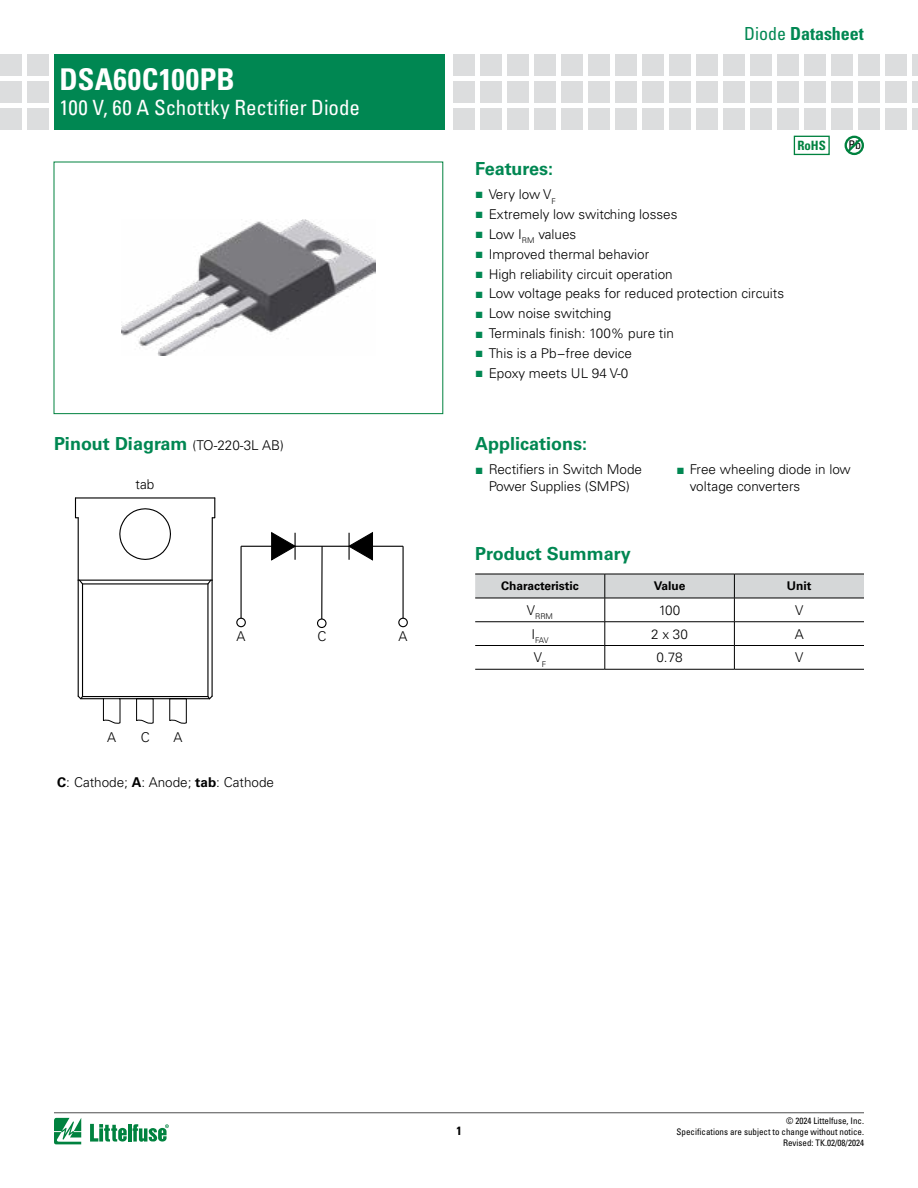
<style>
.page{position:relative;width:918px;height:1188px;background:#fff}
.page>*{position:absolute;margin:0;border:0;box-sizing:border-box;transform-origin:0 0}
.t1{font:700 condensed 30px "Univers LT Std";letter-spacing:.01em;color:#fff}
.t2{font:condensed 21px "Univers LT Std";color:#fff}
.t3{font:700 18px "Univers LT Std";color:#008752}
.t4{font:700 condensed 18px "Univers LT Std";color:#008752}
.t5{font:300 13.5px/16.5px "Univers LT Std";color:#000;text-align:center}
.t6{font:700 condensed 12.9px "Univers LT Std";color:#00823f}
.t7{font:700 12px "Univers LT Std";color:#000}
.t8{font:condensed 12px "Univers LT Std";color:#000}
.t9{font:700 condensed 12px "Univers LT Std";color:#000}
.t10{font:condensed 9px/10.6px "Univers LT Std";color:#000;text-align:right}
.t11{font:300 7.8px "Univers LT Std";letter-spacing:-.025em;color:#000}
.s1{font-weight:400}
.s2{font-family:"Arial";font-weight:400;color:#008752}
.s3{font-weight:300;font-size:13.5px;color:#000}
.s4{font-weight:700}
</style>
<div class="page">
<div style="left:27px;top:54px;width:22px;height:22px;background:#dcddde"></div>
<div style="left:27px;top:81px;width:22px;height:22px;background:#dcddde"></div>
<div style="left:27px;top:108px;width:22px;height:22px;background:#dcddde"></div>
<div style="left:0;top:54px;width:22px;height:22px;background:#dcddde"></div>
<div style="left:0;top:81px;width:22px;height:22px;background:#dcddde"></div>
<div style="left:0;top:108px;width:22px;height:22px;background:#dcddde"></div>
<svg style="left:54px;top:1118px;width:27px;height:26px"></svg>
<hr style="left:128px;top:1124px;width:3px;height:18px;background:#00823f">
<svg style="left:133px;top:1124px;width:36px;height:18px"></svg>
<svg style="left:90px;top:1124px;width:37px;height:18px"></svg>
<hr style="left:54px;top:1112px;width:810px;height:1px;background:#4d4d4f">
<div style="left:54px;top:54px;width:391px;height:76px;background:#008752"></div>
<div style="left:508px;top:55px;width:21px;height:21px;background:#dcddde"></div>
<div style="left:508px;top:82px;width:21px;height:21px;background:#dcddde"></div>
<div style="left:508px;top:109px;width:21px;height:21px;background:#dcddde"></div>
<div style="left:481px;top:55px;width:21px;height:21px;background:#dcddde"></div>
<div style="left:454px;top:55px;width:21px;height:21px;background:#dcddde"></div>
<div style="left:481px;top:82px;width:21px;height:21px;background:#dcddde"></div>
<div style="left:454px;top:82px;width:21px;height:21px;background:#dcddde"></div>
<div style="left:481px;top:109px;width:21px;height:21px;background:#dcddde"></div>
<div style="left:454px;top:109px;width:21px;height:21px;background:#dcddde"></div>
<div style="left:562px;top:55px;width:21px;height:21px;background:#dcddde"></div>
<div style="left:562px;top:82px;width:21px;height:21px;background:#dcddde"></div>
<div style="left:562px;top:109px;width:21px;height:21px;background:#dcddde"></div>
<div style="left:535px;top:55px;width:21px;height:21px;background:#dcddde"></div>
<div style="left:535px;top:82px;width:21px;height:21px;background:#dcddde"></div>
<div style="left:535px;top:109px;width:21px;height:21px;background:#dcddde"></div>
<div style="left:616px;top:55px;width:21px;height:21px;background:#dcddde"></div>
<div style="left:616px;top:82px;width:21px;height:21px;background:#dcddde"></div>
<div style="left:616px;top:109px;width:21px;height:21px;background:#dcddde"></div>
<div style="left:589px;top:55px;width:21px;height:21px;background:#dcddde"></div>
<div style="left:589px;top:82px;width:21px;height:21px;background:#dcddde"></div>
<div style="left:589px;top:109px;width:21px;height:21px;background:#dcddde"></div>
<div style="left:670px;top:55px;width:21px;height:21px;background:#dcddde"></div>
<div style="left:670px;top:82px;width:21px;height:21px;background:#dcddde"></div>
<div style="left:670px;top:109px;width:21px;height:21px;background:#dcddde"></div>
<div style="left:643px;top:55px;width:21px;height:21px;background:#dcddde"></div>
<div style="left:643px;top:82px;width:21px;height:21px;background:#dcddde"></div>
<div style="left:643px;top:109px;width:21px;height:21px;background:#dcddde"></div>
<div style="left:724px;top:55px;width:21px;height:21px;background:#dcddde"></div>
<div style="left:724px;top:82px;width:21px;height:21px;background:#dcddde"></div>
<div style="left:724px;top:109px;width:21px;height:21px;background:#dcddde"></div>
<div style="left:697px;top:55px;width:21px;height:21px;background:#dcddde"></div>
<div style="left:697px;top:82px;width:21px;height:21px;background:#dcddde"></div>
<div style="left:697px;top:109px;width:21px;height:21px;background:#dcddde"></div>
<div style="left:778px;top:55px;width:21px;height:21px;background:#dcddde"></div>
<div style="left:778px;top:82px;width:21px;height:21px;background:#dcddde"></div>
<div style="left:778px;top:109px;width:21px;height:21px;background:#dcddde"></div>
<div style="left:751px;top:55px;width:21px;height:21px;background:#dcddde"></div>
<div style="left:751px;top:82px;width:21px;height:21px;background:#dcddde"></div>
<div style="left:751px;top:109px;width:21px;height:21px;background:#dcddde"></div>
<div style="left:832px;top:55px;width:21px;height:21px;background:#dcddde"></div>
<div style="left:832px;top:82px;width:21px;height:21px;background:#dcddde"></div>
<div style="left:832px;top:109px;width:21px;height:21px;background:#dcddde"></div>
<div style="left:805px;top:55px;width:21px;height:21px;background:#dcddde"></div>
<div style="left:805px;top:82px;width:21px;height:21px;background:#dcddde"></div>
<div style="left:805px;top:109px;width:21px;height:21px;background:#dcddde"></div>
<div style="left:886px;top:55px;width:21px;height:21px;background:#dcddde"></div>
<div style="left:886px;top:82px;width:21px;height:21px;background:#dcddde"></div>
<div style="left:886px;top:109px;width:21px;height:21px;background:#dcddde"></div>
<div style="left:859px;top:55px;width:21px;height:21px;background:#dcddde"></div>
<div style="left:859px;top:82px;width:21px;height:21px;background:#dcddde"></div>
<div style="left:859px;top:109px;width:21px;height:21px;background:#dcddde"></div>
<div style="left:913px;top:55px;width:5px;height:21px;background:#dcddde"></div>
<div style="left:913px;top:82px;width:5px;height:21px;background:#dcddde"></div>
<div style="left:913px;top:109px;width:5px;height:21px;background:#dcddde"></div>
<div style="left:794px;top:136px;width:36px;height:19px;border:1px solid #00823f"></div>
<svg style="left:845px;top:136px;width:19px;height:19px"></svg>
<img style="left:121px;top:220px;width:254px;height:136px">
<div style="left:54px;top:162px;width:389px;height:252px;border:1px solid #00823f"></div>
<hr style="left:241px;top:546px;width:1px;height:77px;background:#000">
<svg style="left:236px;top:618px;width:10px;height:9px"></svg>
<hr style="left:321px;top:546px;width:2px;height:78px;background:#000">
<svg style="left:317px;top:618px;width:10px;height:10px"></svg>
<hr style="left:403px;top:546px;width:1px;height:77px;background:#000">
<svg style="left:398px;top:618px;width:10px;height:9px"></svg>
<hr style="left:241px;top:546px;width:162px;height:1px;background:#000">
<svg style="left:348px;top:532px;width:26px;height:29px"></svg>
<svg style="left:271px;top:532px;width:26px;height:29px"></svg>
<hr style="left:78px;top:518px;width:1px;height:62px;background:#000">
<hr style="left:76px;top:497px;width:139px;height:2px;background:#000">
<hr style="left:212px;top:518px;width:1px;height:62px;background:#000">
<svg style="left:119px;top:508px;width:52px;height:52px"></svg>
<svg style="left:74px;top:497px;width:5px;height:22px"></svg>
<svg style="left:211px;top:497px;width:5px;height:22px"></svg>
<svg style="left:77px;top:579px;width:136px;height:145px"></svg>
<hr style="left:475px;top:669px;width:130px;height:1px;background:#000">
<hr style="left:605px;top:669px;width:129px;height:1px;background:#000">
<hr style="left:734px;top:669px;width:130px;height:1px;background:#000">
<svg style="left:475px;top:574px;width:389px;height:95px"></svg>
<h1 class="t1" style="left:59px;top:61px;width:177px">DSA60C100PB</h1>
<h2 class="t2" style="left:59px;top:95px;width:302px">100 V, 60 A Schottky Rectifier Diode</h2>
<h3 class="t4" style="left:744px;top:23px;width:121px"><span class="s1">Diode</span> Datasheet</h3>
<h3 class="t3" style="left:475px;top:158px;width:79px">Features:</h3>
<p class="t5" style="left:475px;top:186px;width:82px"><span class="s2">■</span> Very low V<sub>F</sub></p>
<p class="t5" style="left:475px;top:206px;width:204px"><span class="s2">■</span> Extremely low switching losses</p>
<p class="t5" style="left:475px;top:226px;width:103px"><span class="s2">■</span> Low I<sub>RM</sub> values</p>
<p class="t5" style="left:475px;top:246px;width:175px"><span class="s2">■</span> Improved thermal behavior</p>
<p class="t5" style="left:475px;top:266px;width:199px"><span class="s2">■</span> High reliability circuit operation</p>
<p class="t5" style="left:475px;top:285px;width:311px"><span class="s2">■</span> Low voltage peaks for reduced protection circuits</p>
<p class="t5" style="left:475px;top:305px;width:138px"><span class="s2">■</span> Low noise switching</p>
<p class="t5" style="left:475px;top:325px;width:200px"><span class="s2">■</span> Terminals finish: 100% pure tin</p>
<p class="t5" style="left:475px;top:345px;width:158px"><span class="s2">■</span> This is a Pb−free device</p>
<p class="t5" style="left:475px;top:365px;width:155px"><span class="s2">■</span> Epoxy meets UL 94 V-0</p>
<p class="t6" style="left:797px;top:137px;width:30px">RoHS</p>
<p class="t8" style="left:849px;top:138px;width:14px">Pb</p>
<h3 class="t3" style="left:54px;top:434px;width:231px">Pinout Diagram <span class="s3">(TO-220-3L AB)</span></h3>
<h3 class="t3" style="left:475px;top:434px;width:114px">Applications:</h3>
<p class="t5" style="left:475px;top:461px;width:168px"><span class="s2">■</span> Rectifiers in Switch Mode<br>Power Supplies (SMPS)</p>
<p class="t5" style="left:690px;top:461px;width:163px;text-align:left;text-indent:-14px"><span class="s2">■</span> Free wheeling diode in low voltage converters</p>
<p class="t5" style="left:135px;top:476px;width:21px">tab</p>
<p class="t5" style="left:107px;top:729px;width:11px">A</p>
<p class="t5" style="left:141px;top:729px;width:11px">C</p>
<p class="t5" style="left:174px;top:729px;width:11px">A</p>
<p class="t5" style="left:237px;top:628px;width:11px">A</p>
<p class="t5" style="left:318px;top:628px;width:11px">C</p>
<p class="t5" style="left:399px;top:628px;width:11px">A</p>
<p class="t5" style="left:57px;top:774px;width:218px"><span class="s4">C</span>: Cathode; <span class="s4">A</span>: Anode; <span class="s4">tab</span>: Cathode</p>
<h3 class="t3" style="left:475px;top:543px;width:157px">Product Summary</h3>
<p class="t7" style="left:501px;top:579px;width:79px">Characteristic</p>
<p class="t7" style="left:654px;top:579px;width:33px">Value</p>
<p class="t7" style="left:787px;top:579px;width:26px">Unit</p>
<p class="t11" style="left:527px;top:612px;width:28px"><sup>V</sup>RRM</p>
<p class="t5" style="left:659px;top:602px;width:23px">100</p>
<p class="t5" style="left:795px;top:602px;width:10px">V</p>
<p class="t11" style="left:532px;top:636px;width:19px"><sup>I</sup>FAV</p>
<p class="t5" style="left:651px;top:625px;width:38px">2 x 30</p>
<p class="t5" style="left:795px;top:625px;width:11px">A</p>
<p class="t5" style="left:534px;top:649px;width:14px">V<sub>F</sub></p>
<p class="t5" style="left:656px;top:649px;width:28px">0.78</p>
<p class="t5" style="left:795px;top:649px;width:10px">V</p>
<p class="t9" style="left:456px;top:1124px;width:7px">1</p>
<p class="t10" style="left:677px;top:1116px;width:189px">© 2024 Littelfuse, Inc.<br>Specifications are subject to change without notice.<br>Revised: TK.02/08/2024</p>
</div>
